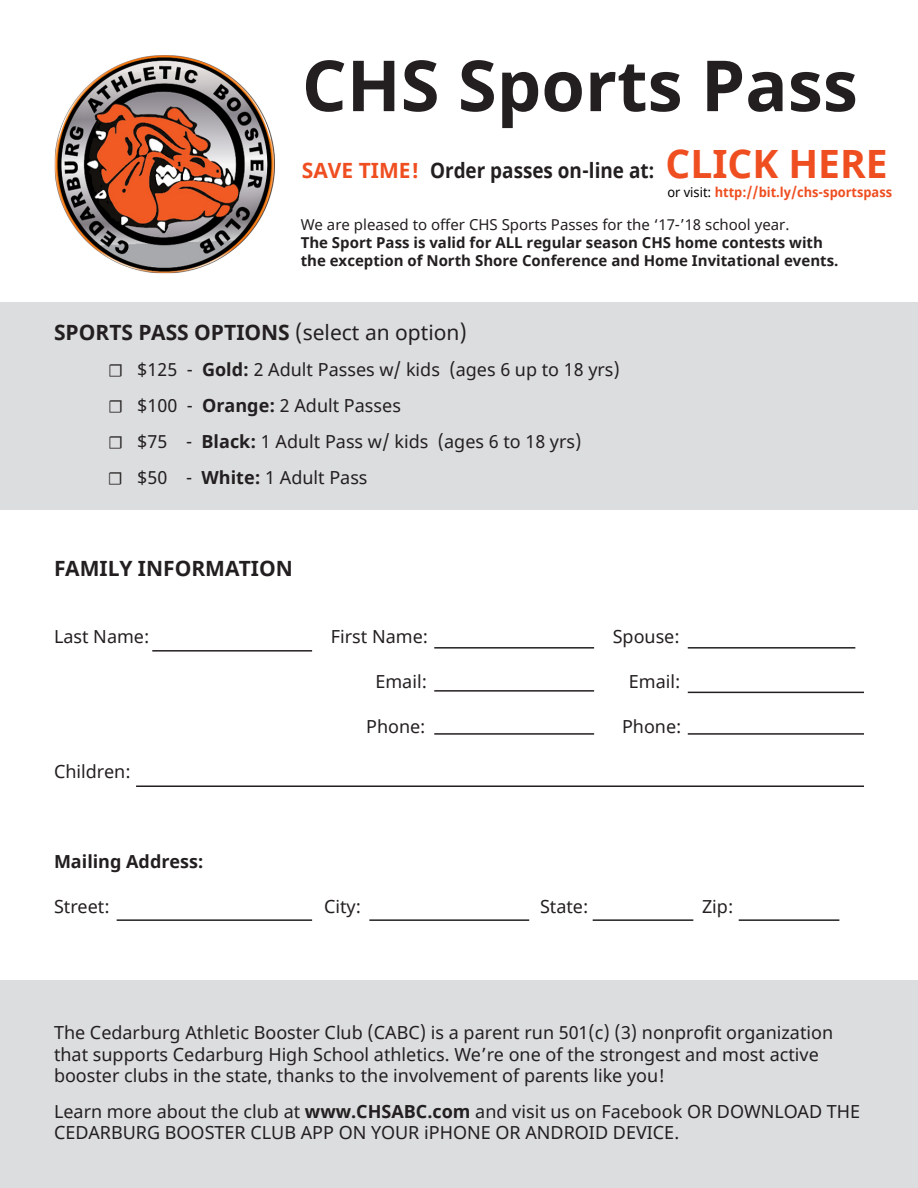
<style>
.page{position:relative;width:918px;height:1188px;background:#fff}
.page>*{position:absolute;margin:0;border:0;box-sizing:border-box;transform-origin:0 0}
.t1{font:700 70.5px "Noto Sans";color:#231f20}
.t2{font:700 21px "Noto Sans";color:#231f20}
.t3{font:700 21px "Noto Sans";color:#231f20;scale:.9 1}
.t4{font:18px/21.6px "Noto Sans";color:#231f20}
.t5{font:700 18px "Noto Sans";color:#231f20}
.t6{font:700 15px/18px "Noto Sans";color:#231f20}
.t7{font:15px "Noto Sans";color:#231f20}
.t8{font:700 13.5px "Noto Sans";color:#ef4e20;scale:.95 1}
.s1{color:#ef4e20}
.s2{font-size:39px;color:#ef4e20}
.s3{font-weight:400;color:#000}
.s4{font-weight:400}
.s5{font-family:"Minion Pro"}
.s6{font-weight:700}
</style>
<div class="page">
<div style="left:0;top:302px;width:918px;height:208px;background:#dcdddf"></div>
<div style="left:0;top:981px;width:918px;height:207px;background:#dcdddf"></div>
<img style="left:54px;top:55px;width:221px;height:219px">
<hr style="left:152px;top:650px;width:160px;height:2px;background:#231f20">
<hr style="left:117px;top:919px;width:195px;height:2px;background:#231f20">
<hr style="left:369px;top:919px;width:160px;height:2px;background:#231f20">
<hr style="left:593px;top:919px;width:100px;height:2px;background:#231f20">
<hr style="left:739px;top:919px;width:100px;height:2px;background:#231f20">
<hr style="left:434px;top:647px;width:160px;height:2px;background:#231f20">
<hr style="left:688px;top:647px;width:167px;height:2px;background:#231f20">
<hr style="left:688px;top:692px;width:176px;height:1px;background:#231f20">
<hr style="left:434px;top:690px;width:160px;height:2px;background:#231f20">
<hr style="left:434px;top:733px;width:160px;height:2px;background:#231f20">
<hr style="left:688px;top:733px;width:176px;height:2px;background:#231f20">
<hr style="left:136px;top:785px;width:728px;height:2px;background:#231f20">
<p class="t1" style="left:302px;top:36px;width:558px">CHS Sports Pass</p>
<p class="t3" style="left:302px;top:155px;width:652px"><span class="s1">SAVE TIME!</span> Order passes on-line at: <span class="s2">CLICK HERE</span></p>
<p class="t8" style="left:667px;top:183px;width:238px"><span class="s3">or visit:</span> http://bit.ly/chs-sportspass</p>
<p class="t7" style="left:301px;top:214px;width:490px">We are pleased to offer CHS Sports Passes for the ‘17-’18 school year.</p>
<p class="t6" style="left:301px;top:234px;width:539px">The Sport Pass is valid for ALL regular season CHS home contests with the exception of North Shore Conference and Home Invitational events.</p>
<p class="t2" style="left:54px;top:318px;width:414px">SPORTS PASS OPTIONS <span class="s4">(select an option)</span></p>
<p class="t4" style="left:108px;top:352px;width:513px;line-height:36px"><span class="s5">☐</span> $125 - <span class="s6">Gold:</span> 2 Adult Passes w/ kids (ages 6 up to 18 yrs) <span class="s5">☐</span> $100 - <span class="s6">Orange:</span> 2 Adult Passes<br><span class="s5">☐</span> $75 - <span class="s6">Black:</span> 1 Adult Pass w/ kids (ages 6 to 18 yrs)<br><span class="s5">☐</span> $50 - <span class="s6">White:</span> 1 Adult Pass</p>
<p class="t2" style="left:54px;top:554px;width:240px">FAMILY INFORMATION</p>
<p class="t4" style="left:54px;top:626px;width:97px">Last Name:</p>
<p class="t4" style="left:331px;top:626px;width:99px">First Name:</p>
<p class="t4" style="left:613px;top:626px;width:69px">Spouse:</p>
<p class="t4" style="left:375px;top:671px;width:53px">Email:</p>
<p class="t4" style="left:629px;top:671px;width:53px">Email:</p>
<p class="t4" style="left:366px;top:716px;width:61px">Phone:</p>
<p class="t4" style="left:622px;top:716px;width:61px">Phone:</p>
<p class="t4" style="left:54px;top:761px;width:78px">Children:</p>
<p class="t5" style="left:54px;top:849px;width:151px">Mailing Address:</p>
<p class="t4" style="left:54px;top:896px;width:57px">Street:</p>
<p class="t4" style="left:324px;top:896px;width:38px">City:</p>
<p class="t4" style="left:540px;top:896px;width:50px">State:</p>
<p class="t4" style="left:702px;top:896px;width:33px">Zip:</p>
<p class="t4" style="left:54px;top:1023px;width:781px">The Cedarburg Athletic Booster Club (CABC) is a parent run 501(c) (3) nonprofit organization that supports Cedarburg High School athletics. We’re one of the strongest and most active booster clubs in the state, thanks to the involvement of parents like you!</p>
<p class="t4" style="left:54px;top:1101px;width:808px">Learn more about the club at <span class="s6">www.CHSABC.com</span> and visit us on Facebook OR DOWNLOAD THE<br>CEDARBURG BOOSTER CLUB APP ON YOUR iPHONE OR ANDROID DEVICE.</p>
</div>
